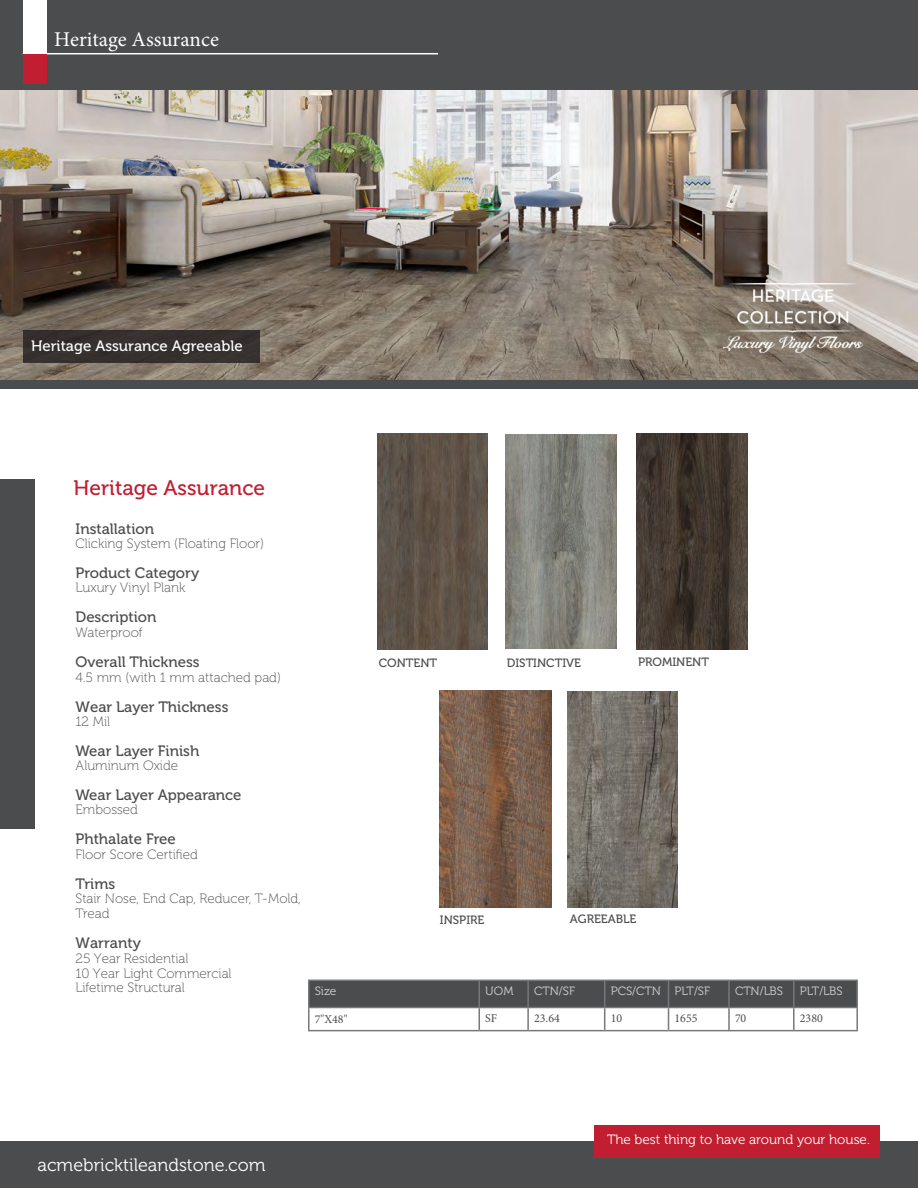
<style>
.page{position:relative;width:918px;height:1188px;background:#fff}
.page>*{position:absolute;margin:0;border:0;box-sizing:border-box;transform-origin:0 0}
.t1{font:21px "Minion Pro";color:#fff}
.t2{font:21px "Museo 500";color:#c11f31}
.t3{font:18px "Museo 300";color:#fff}
.t4{font:15px "Museo 500";color:#4b4c4d}
.t5{font:15px "Museo 500";color:#fff}
.t6{font:13.5px/14.7px "Museo 100";color:#4b4c4d}
.t7{font:13.5px "Museo 300";color:#fff}
.t8{font:12px "Museo 500";color:#4b4c4d}
.t9{font:12px "Museo 300";color:#d1d2d4}
.t10{font:12px "Minion Pro";color:#4b4c4d}
.s1{font-style:inherit}
</style>
<div class="page">
<div style="left:0;top:0;width:918px;height:389px;background:#4b4c4d"></div>
<div style="left:0;top:1142px;width:918px;height:46px;background:#4b4c4d"></div>
<div style="left:0;top:480px;width:35px;height:349px;background:#4b4c4d"></div>
<hr style="left:23px;top:53px;width:415px;height:1px;background:#fff">
<div style="left:23px;top:0;width:23px;height:54px;background:#fff"></div>
<div style="left:23px;top:54px;width:23px;height:30px;background:#c11f31"></div>
<div style="left:594px;top:1125px;width:286px;height:32px;background:#c11f31"></div>
<hr style="left:308px;top:980px;width:171px;height:1px;background:#76787b">
<hr style="left:308px;top:981px;width:2px;height:26px;background:#76787b">
<hr style="left:794px;top:980px;width:64px;height:1px;background:#76787b">
<hr style="left:856px;top:981px;width:2px;height:26px;background:#76787b">
<hr style="left:308px;top:1007px;width:171px;height:1px;background:#76787b">
<hr style="left:308px;top:1008px;width:2px;height:22px;background:#76787b">
<svg style="left:309px;top:980px;width:548px;height:50px"></svg>
<hr style="left:729px;top:1007px;width:65px;height:1px;background:#76787b">
<hr style="left:728px;top:1008px;width:2px;height:22px;background:#76787b">
<hr style="left:794px;top:1007px;width:64px;height:1px;background:#76787b">
<hr style="left:793px;top:1008px;width:2px;height:22px;background:#76787b">
<hr style="left:856px;top:1008px;width:2px;height:22px;background:#76787b">
<hr style="left:308px;top:1030px;width:171px;height:1px;background:#76787b">
<hr style="left:479px;top:1030px;width:49px;height:1px;background:#76787b">
<hr style="left:528px;top:1030px;width:77px;height:1px;background:#76787b">
<hr style="left:605px;top:1030px;width:64px;height:1px;background:#76787b">
<hr style="left:669px;top:1030px;width:60px;height:1px;background:#76787b">
<hr style="left:729px;top:1030px;width:65px;height:1px;background:#76787b">
<hr style="left:794px;top:1030px;width:64px;height:1px;background:#76787b">
<img style="left:0;top:90px;width:917px;height:290px">
<div style="left:23px;top:330px;width:237px;height:33px;background:#35302e"></div>
<img style="left:724px;top:284px;width:138px;height:69px">
<img style="left:378px;top:433px;width:109px;height:217px">
<img style="left:505px;top:434px;width:112px;height:215px">
<img style="left:637px;top:433px;width:111px;height:217px">
<img style="left:568px;top:692px;width:109px;height:215px">
<img style="left:440px;top:690px;width:111px;height:218px">
<h1 class="t1" style="left:54px;top:25px;width:166px">Heritage Assurance</h1>
<p class="t5" style="left:31px;top:337px;width:213px">Heritage Assurance Agreeable</p>
<h1 class="t2" style="left:74px;top:477px;width:193px">Heritage Assurance</h1>
<p class="t4" style="left:76px;top:520px;width:80px">Installation</p>
<p class="t6" style="left:76px;top:536px;width:190px">Clicking System (Floating Floor)</p>
<p class="t4" style="left:76px;top:565px;width:125px">Product Category</p>
<p class="t6" style="left:76px;top:581px;width:111px">Luxury Vinyl Plank</p>
<p class="t4" style="left:76px;top:609px;width:82px">Description</p>
<p class="t6" style="left:76px;top:626px;width:69px">Waterproof</p>
<p class="t4" style="left:76px;top:654px;width:126px">Overall Thickness</p>
<p class="t6" style="left:76px;top:670px;width:207px"><span class="s1">4.5</span> mm (with 1 mm attached pad)</p>
<p class="t4" style="left:76px;top:698px;width:154px">Wear Layer Thickness</p>
<p class="t6" style="left:76px;top:714px;width:36px"><span class="s1">12</span> Mil</p>
<p class="t4" style="left:76px;top:742px;width:125px">Wear Layer Finish</p>
<p class="t6" style="left:76px;top:759px;width:104px">Aluminum Oxide</p>
<p class="t4" style="left:76px;top:787px;width:167px">Wear Layer Appearance</p>
<p class="t6" style="left:76px;top:803px;width:64px">Embossed</p>
<p class="t4" style="left:76px;top:831px;width:102px">Phthalate Free</p>
<p class="t6" style="left:76px;top:847px;width:124px">Floor Score Certified</p>
<p class="t4" style="left:76px;top:875px;width:41px">Trims</p>
<p class="t6" style="left:76px;top:892px;width:227px">Stair Nose, End Cap, Reducer, T-Mold,<br>Tread</p>
<p class="t4" style="left:76px;top:935px;width:67px">Warranty</p>
<p class="t6" style="left:76px;top:951px;width:158px"><span class="s1">25</span> Year Residential<br>1<span class="s1">0</span> Year Light Commercial<br>Lifetime Structural</p>
<p class="t8" style="left:379px;top:656px;width:60px">CONTENT</p>
<p class="t8" style="left:507px;top:656px;width:76px">DISTINCTIVE</p>
<p class="t8" style="left:638px;top:656px;width:72px">PROMINENT</p>
<p class="t8" style="left:440px;top:913px;width:46px">INSPIRE</p>
<p class="t8" style="left:570px;top:913px;width:68px">AGREEABLE</p>
<p class="t9" style="left:315px;top:985px;width:23px">Size</p>
<p class="t9" style="left:485px;top:985px;width:30px">UOM</p>
<p class="t9" style="left:534px;top:985px;width:42px">CTN/SF</p>
<p class="t9" style="left:611px;top:985px;width:101px">PCS/CTN PLT/SF</p>
<p class="t9" style="left:735px;top:985px;width:50px">CTN/LBS</p>
<p class="t9" style="left:800px;top:985px;width:44px">PLT/LBS</p>
<p class="t10" style="left:315px;top:1011px;width:34px">7"X48"</p>
<p class="t10" style="left:485px;top:1010px;width:14px">SF</p>
<p class="t10" style="left:534px;top:1010px;width:27px">23.64</p>
<p class="t10" style="left:611px;top:1010px;width:13px">10</p>
<p class="t10" style="left:675px;top:1010px;width:25px">1655</p>
<p class="t10" style="left:735px;top:1010px;width:13px">70</p>
<p class="t10" style="left:800px;top:1010px;width:25px">2380</p>
<h2 class="t3" style="left:38px;top:1155px;width:229px">acmebricktileandstone.com</h2>
<p class="t7" style="left:607px;top:1132px;width:264px">The best thing to have around your house.</p>
</div>
